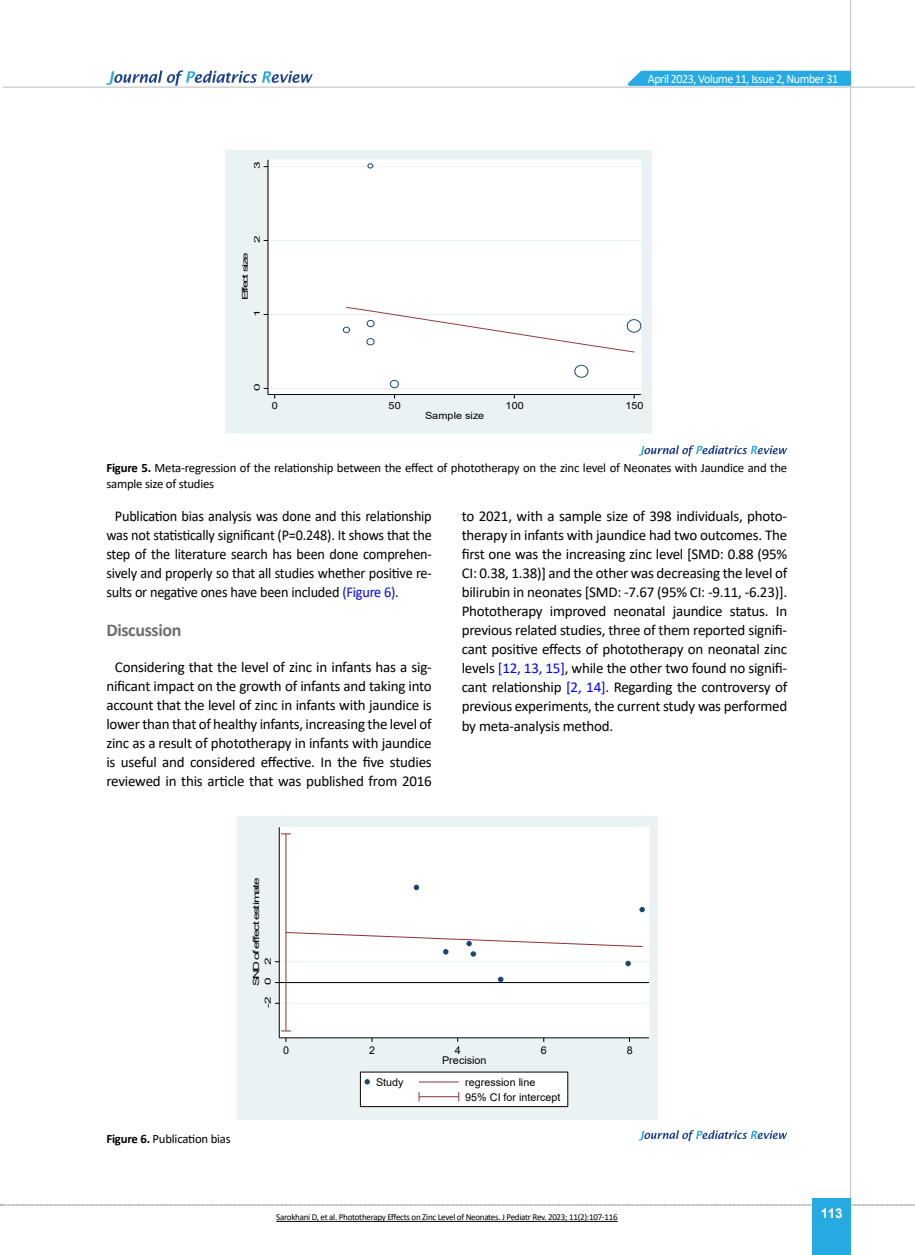
<style>
.page{position:relative;width:915px;height:1255px;background:#fff}
.page>*{position:absolute;margin:0;border:0;box-sizing:border-box;transform-origin:0 0}
.t1{font:700 18px "Calibri";letter-spacing:-.02em;color:#6d6e71}
.t2{font:15px/19px "Calibri";letter-spacing:-.015em;color:#000;text-align:center}
.t3{font:15px/19px "Calibri";letter-spacing:-.015em;color:#000;text-align:justify;scale:.95 1}
.t4{font:700 13.5px "Arial";color:#fff}
.t5{font:12.75px/16.5px "Calibri";letter-spacing:-.015em;color:#000}
.t6{font:12.75px "Calibri";letter-spacing:-.04em;color:#fff;scale:.95 1}
.t7{font:10.65px/14.7px "Arial";color:#000}
.t8{font:9.9px "Arial";color:#000;scale:1.09 1}
.t9{font:9px "Calibri";letter-spacing:-.03em;color:#000}
.t10{font:8.4px "Arial";letter-spacing:-.11em;color:#000;scale:1.61 1}
.t11{font:7.95px "Arial";letter-spacing:-.14em;color:#000;scale:1.71 1}
.s1{font-weight:700}
.s2{color:#00f}
</style>
<div class="page">
<svg style="left:1px;top:1204px;width:914px;height:1px"></svg>
<hr style="left:849px;top:0;width:1px;height:1254px;background:#c2c4c6">
<hr style="left:3px;top:87px;width:911px;height:1px;background:#c2c4c6">
<div style="left:812px;top:1198px;width:38px;height:56px;background:#27aae1"></div>
<svg style="left:621px;top:69px;width:231px;height:18px;background:#52bae5"></svg>
<svg style="left:106px;top:70px;width:207px;height:16px"></svg>
<div style="left:226px;top:150px;width:425px;height:283px;background:#eaf2f3"></div>
<div style="left:225px;top:150px;width:426px;height:283px;border:1px solid #eaf2f3"></div>
<div style="left:268px;top:160px;width:372px;height:234px;background:#fff"></div>
<div style="left:267px;top:159px;width:374px;height:235px;border:1px solid #fff"></div>
<hr style="left:268px;top:388px;width:372px;height:1px;background:#eaf2f3">
<hr style="left:268px;top:314px;width:372px;height:1px;background:#eaf2f3">
<hr style="left:268px;top:240px;width:372px;height:1px;background:#eaf2f3">
<hr style="left:268px;top:166px;width:372px;height:1px;background:#eaf2f3">
<div style="left:626px;top:319px;width:15px;height:14px;border:1px solid #1a476f;border-radius:50%"></div>
<div style="left:343px;top:327px;width:7px;height:6px;border:1px solid #1a476f;border-radius:50%"></div>
<div style="left:390px;top:380px;width:9px;height:8px;border:1px solid #1a476f;border-radius:50%"></div>
<div style="left:574px;top:365px;width:14px;height:13px;border:1px solid #1a476f;border-radius:50%"></div>
<svg style="left:367px;top:163px;width:6px;height:5px"></svg>
<svg style="left:345px;top:307px;width:290px;height:46px"></svg>
<hr style="left:267px;top:160px;width:1px;height:234px;background:#000">
<hr style="left:268px;top:394px;width:372px;height:1px;background:#000">
<svg style="left:638px;top:445px;width:149px;height:11px"></svg>
<div style="left:237px;top:816px;width:420px;height:303px;background:#eaf2f3"></div>
<div style="left:279px;top:827px;width:369px;height:210px;background:#fff"></div>
<hr style="left:279px;top:1002px;width:369px;height:1px;background:#eaf2f3">
<hr style="left:279px;top:961px;width:369px;height:1px;background:#eaf2f3">
<hr style="left:279px;top:982px;width:369px;height:1px;background:#000">
<svg style="left:639px;top:907px;width:5px;height:5px"></svg>
<svg style="left:497px;top:976px;width:6px;height:6px"></svg>
<svg style="left:413px;top:884px;width:6px;height:6px"></svg>
<svg style="left:286px;top:931px;width:357px;height:35px"></svg>
<hr style="left:285px;top:833px;width:1px;height:197px;background:#90353b">
<hr style="left:279px;top:827px;width:1px;height:210px;background:#000">
<hr style="left:279px;top:1037px;width:369px;height:1px;background:#000">
<div style="left:360px;top:1072px;width:207px;height:34px;background:#fff"></div>
<svg style="left:364px;top:1079px;width:6px;height:5px"></svg>
<hr style="left:419px;top:1081px;width:39px;height:1px;background:#90353b">
<hr style="left:419px;top:1096px;width:39px;height:1px;background:#90353b">
<svg style="left:638px;top:1130px;width:149px;height:11px"></svg>
<hr style="left:276px;top:1220px;width:341px;height:1px;background:#000">
<p class="t6" style="left:647px;top:69px;width:202px">April 2023, Volume 11, Issue 2, Number 31</p>
<p class="t11" style="left:251px;top:169px;width:6px;rotate:-90deg">3</p>
<p class="t11" style="left:251px;top:243px;width:6px;rotate:-90deg">2</p>
<p class="t11" style="left:239px;top:300px;width:29px;rotate:-90deg">Effect size</p>
<p class="t11" style="left:251px;top:317px;width:6px;rotate:-90deg">1</p>
<p class="t11" style="left:251px;top:391px;width:6px;rotate:-90deg">0</p>
<p class="t8" style="left:272px;top:399px;width:7px">0</p>
<p class="t8" style="left:388px;top:399px;width:13px">50</p>
<p class="t8" style="left:505px;top:399px;width:18px">100</p>
<p class="t8" style="left:625px;top:399px;width:18px">150</p>
<p class="t8" style="left:425px;top:409px;width:56px">Sample size</p>
<p class="t5" style="left:106px;top:459px;width:682px"><span class="s1">Figure 5.</span> Meta-regression of the relationship between the effect of phototherapy on the zinc level of Neonates with Jaundice and the sample size of studies</p>
<p class="t3" style="left:106px;top:506px;width:344px;text-indent:9px">Publication bias analysis was done and this relationship was not statistically significant (P=0.248). It shows that the step of the literature search has been done comprehen&shy;sively and properly so that all studies whether positive re&shy;sults or negative ones have been included <span class="s2">(Figure 6)</span>.</p>
<p class="t1" style="left:106px;top:617px;width:77px">Discussion</p>
<p class="t2" style="left:106px;top:657px;width:327px">Considering that the level of zinc in infants has a sig&shy;nificant impact on the growth of infants and taking into account that the level of zinc in infants with jaundice is lower than that of healthy infants, increasing the level of zinc as a result of phototherapy in infants with jaundice is useful and considered effective. In the five studies reviewed in this article that was published from 2016</p>
<p class="t2" style="left:461px;top:506px;width:327px;text-align:justify">to 2021, with a sample size of 398 individuals, photo&shy;therapy in infants with jaundice had two outcomes. The first one was the increasing zinc level [SMD: 0.88 (95% CI: 0.38, 1.38)] and the other was decreasing the level of bilirubin in neonates [SMD: -7.67 (95% CI: -9.11, -6.23)].<br>Phototherapy improved neonatal jaundice status. In previous related studies, three of them reported signifi&shy;cant positive effects of phototherapy on neonatal zinc levels <span class="s2">[12, 13, 15]</span>, while the other two found no signifi&shy;cant relationship <span class="s2">[2, 14]</span>. Regarding the controversy of previous experiments, the current study was performed by meta-analysis method.</p>
<p class="t10" style="left:250px;top:985px;width:69px;rotate:-90deg">SND of effect estimate</p>
<p class="t10" style="left:262px;top:964px;width:6px;rotate:-90deg">2</p>
<p class="t10" style="left:262px;top:985px;width:6px;rotate:-90deg">0</p>
<p class="t10" style="left:262px;top:1007px;width:8px;rotate:-90deg">-2</p>
<p class="t5" style="left:106px;top:1130px;width:126px"><span class="s1">Figure 6.</span> Publication bias</p>
<p class="t7" style="left:283px;top:1042px;width:7px">0</p>
<p class="t7" style="left:369px;top:1042px;width:7px">2</p>
<p class="t7" style="left:455px;top:1042px;width:7px">4</p>
<p class="t7" style="left:540px;top:1042px;width:7px">6</p>
<p class="t7" style="left:626px;top:1042px;width:7px">8</p>
<p class="t7" style="left:442px;top:1052px;width:46px">Precision</p>
<p class="t7" style="left:376px;top:1074px;width:29px">Study</p>
<p class="t7" style="left:465px;top:1074px;width:97px">regression line<br>95% CI for intercept</p>
<p class="t9" style="left:276px;top:1210px;width:343px">Sarokhani D, et al. Phototherapy Effects on Zinc Level of Neonates. J Pediatr Rev. 2023; 11(2):107-116</p>
<p class="t4" style="left:820px;top:1203px;width:23px">113</p>
</div>
